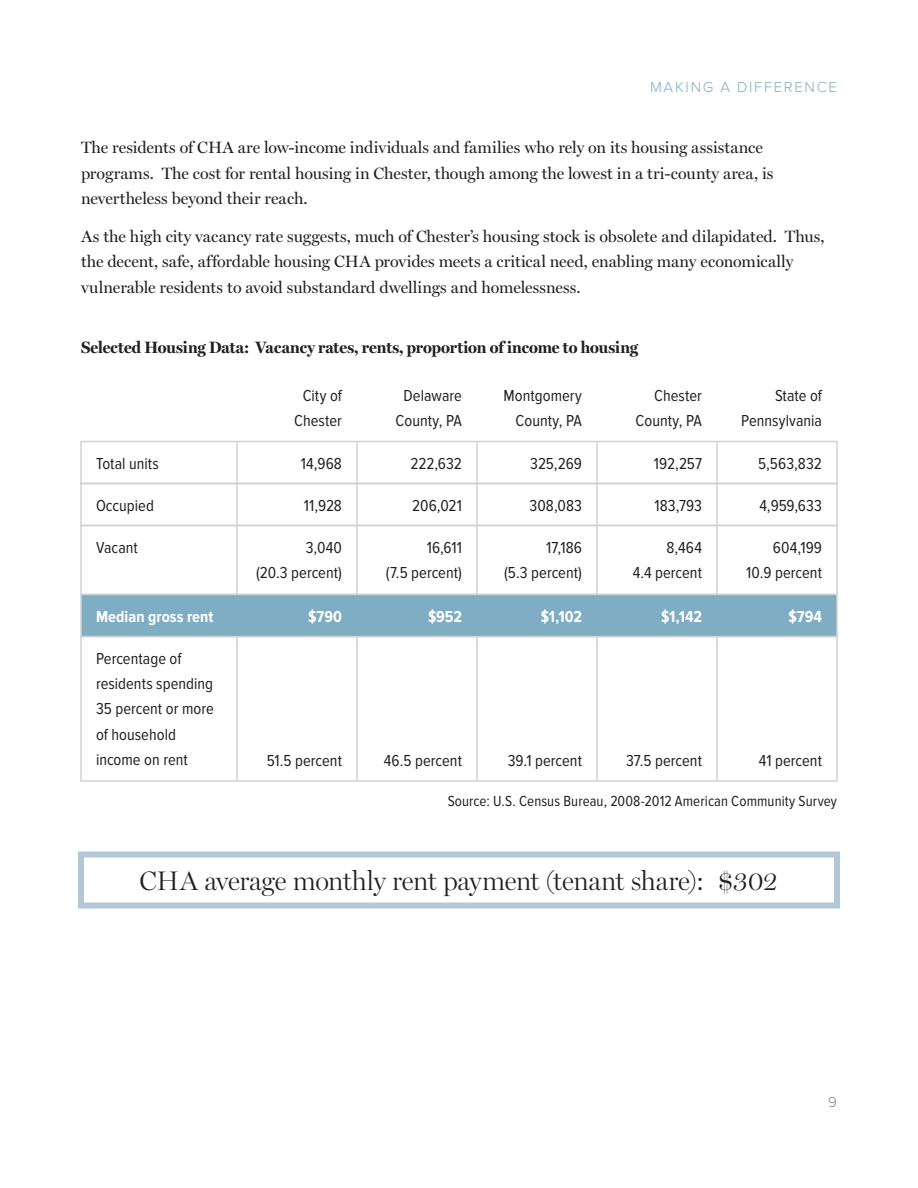
<style>
.page{position:relative;width:918px;height:1188px;background:#fff}
.page>*{position:absolute;margin:0;border:0;box-sizing:border-box;transform-origin:0 0}
.t1{font:300 27px "Miller Display";letter-spacing:-.01em;color:#231f20}
.t2{font:16.5px/25.5px "Miller Display";color:#231f20}
.t3{font:16.5px/25.5px "Proxima Nova Cond";letter-spacing:.005em;color:#231f20;text-align:right}
.t4{font:700 16.5px "Miller Display";letter-spacing:.005em;color:#231f20}
.t5{font:700 16.5px "Proxima Nova Cond";color:#fff}
.t6{font:15.15px "Proxima Nova Cond";letter-spacing:.005em;color:#231f20}
.t7{font:300 15px "Proxima Nova";letter-spacing:.115em;color:#7fadc4}
.t8{font:300 15px "Proxima Nova";color:#808285}
</style>
<div class="page">
<div style="left:80px;top:441px;width:758px;height:43px;border:2px solid #d1d2d4"></div>
<hr style="left:716px;top:442px;width:2px;height:42px;background:#d1d2d4">
<hr style="left:596px;top:442px;width:2px;height:42px;background:#d1d2d4">
<div style="left:80px;top:483px;width:758px;height:43px;border:2px solid #d1d2d4"></div>
<hr style="left:716px;top:484px;width:2px;height:42px;background:#d1d2d4">
<hr style="left:596px;top:484px;width:2px;height:42px;background:#d1d2d4">
<div style="left:80px;top:525px;width:758px;height:70px;border:2px solid #d1d2d4"></div>
<hr style="left:716px;top:526px;width:2px;height:69px;background:#d1d2d4">
<hr style="left:596px;top:526px;width:2px;height:69px;background:#d1d2d4">
<hr style="left:476px;top:442px;width:2px;height:42px;background:#d1d2d4">
<hr style="left:476px;top:484px;width:2px;height:42px;background:#d1d2d4">
<hr style="left:476px;top:526px;width:2px;height:69px;background:#d1d2d4">
<hr style="left:356px;top:442px;width:2px;height:42px;background:#d1d2d4">
<hr style="left:356px;top:484px;width:2px;height:42px;background:#d1d2d4">
<hr style="left:356px;top:526px;width:2px;height:69px;background:#d1d2d4">
<hr style="left:236px;top:442px;width:2px;height:42px;background:#d1d2d4">
<hr style="left:236px;top:484px;width:2px;height:42px;background:#d1d2d4">
<hr style="left:236px;top:526px;width:2px;height:69px;background:#d1d2d4">
<div style="left:80px;top:636px;width:758px;height:146px;border:2px solid #d1d2d4"></div>
<hr style="left:716px;top:637px;width:2px;height:144px;background:#d1d2d4">
<hr style="left:596px;top:637px;width:2px;height:144px;background:#d1d2d4">
<hr style="left:476px;top:637px;width:2px;height:144px;background:#d1d2d4">
<hr style="left:356px;top:637px;width:2px;height:144px;background:#d1d2d4">
<hr style="left:236px;top:637px;width:2px;height:144px;background:#d1d2d4">
<div style="left:78px;top:852px;width:762px;height:57px;border:6px solid #b2c8d6"></div>
<div style="left:80px;top:594px;width:758px;height:43px;background:#7fadc4;border:2px solid #d1d2d3"></div>
<p class="t7" style="left:650px;top:78px;width:188px">MAKING A DIFFERENCE</p>
<p class="t2" style="left:81px;top:135px;width:694px">The residents of CHA are low-income individuals and families who rely on its housing assistance programs. The cost for rental housing in Chester, though among the lowest in a tri-county area, is nevertheless beyond their reach.</p>
<p class="t2" style="left:81px;top:223px;width:745px">As the high city vacancy rate suggests, much of Chester’s housing stock is obsolete and dilapidated. Thus, the decent, safe, affordable housing CHA provides meets a critical need, enabling many economically vulnerable residents to avoid substandard dwellings and homelessness.</p>
<p class="t4" style="left:81px;top:338px;width:559px">Selected Housing Data: Vacancy rates, rents, proportion of income to housing</p>
<p class="t3" style="left:294px;top:383px;width:49px;text-align:center">City of<br>Chester</p>
<p class="t3" style="left:741px;top:383px;width:82px">State of<br>Pennsylvania</p>
<p class="t3" style="left:636px;top:383px;width:68px">Chester<br>County, PA</p>
<p class="t3" style="left:396px;top:383px;width:68px;text-align:center">Delaware<br>County, PA</p>
<p class="t3" style="left:504px;top:383px;width:80px">Montgomery<br>County, PA</p>
<p class="t3" style="left:96px;top:451px;width:65px">Total units</p>
<p class="t3" style="left:654px;top:451px;width:50px">192,257</p>
<p class="t3" style="left:758px;top:451px;width:65px">5,563,832</p>
<p class="t3" style="left:301px;top:451px;width:43px">14,968</p>
<p class="t3" style="left:304px;top:493px;width:40px">11,928</p>
<p class="t3" style="left:530px;top:451px;width:53px">325,269</p>
<p class="t3" style="left:530px;top:493px;width:54px">308,083</p>
<p class="t3" style="left:504px;top:535px;width:79px">17,186<br>(5.3 percent)</p>
<p class="t3" style="left:410px;top:451px;width:53px">222,632</p>
<p class="t3" style="left:412px;top:493px;width:51px">206,021</p>
<p class="t3" style="left:386px;top:535px;width:78px">16,611<br>(7.5 percent)</p>
<p class="t3" style="left:96px;top:493px;width:59px">Occupied</p>
<p class="t3" style="left:654px;top:493px;width:49px">183,793</p>
<p class="t3" style="left:759px;top:493px;width:64px">4,959,633</p>
<p class="t3" style="left:96px;top:535px;width:43px">Vacant</p>
<p class="t3" style="left:746px;top:535px;width:77px">604,199<br>10.9 percent</p>
<p class="t3" style="left:633px;top:535px;width:71px">8,464<br>4.4 percent</p>
<p class="t3" style="left:256px;top:535px;width:87px">3,040<br>(20.3 percent)</p>
<p class="t5" style="left:96px;top:607px;width:119px">Median gross rent</p>
<p class="t5" style="left:308px;top:607px;width:35px">$790</p>
<p class="t5" style="left:428px;top:607px;width:35px">$952</p>
<p class="t5" style="left:541px;top:607px;width:43px">$1,102</p>
<p class="t5" style="left:661px;top:607px;width:42px">$1,142</p>
<p class="t5" style="left:789px;top:607px;width:35px">$794</p>
<p class="t3" style="left:96px;top:646px;width:119px;text-align:left">Percentage of residents spending<br>35 percent or more of household income on rent</p>
<p class="t3" style="left:267px;top:748px;width:77px">51.5 percent</p>
<p class="t3" style="left:384px;top:748px;width:80px">46.5 percent</p>
<p class="t3" style="left:508px;top:748px;width:76px">39.1 percent</p>
<p class="t3" style="left:626px;top:748px;width:77px">37.5 percent</p>
<p class="t3" style="left:759px;top:748px;width:65px">41 percent</p>
<p class="t6" style="left:448px;top:793px;width:391px">Source: U.S. Census Bureau, 2008-2012 American Community Survey</p>
<h1 class="t1" style="left:140px;top:864px;width:640px">CHA average monthly rent payment (tenant share): $302</h1>
<p class="t8" style="left:828px;top:1093px;width:10px">9</p>
</div>
